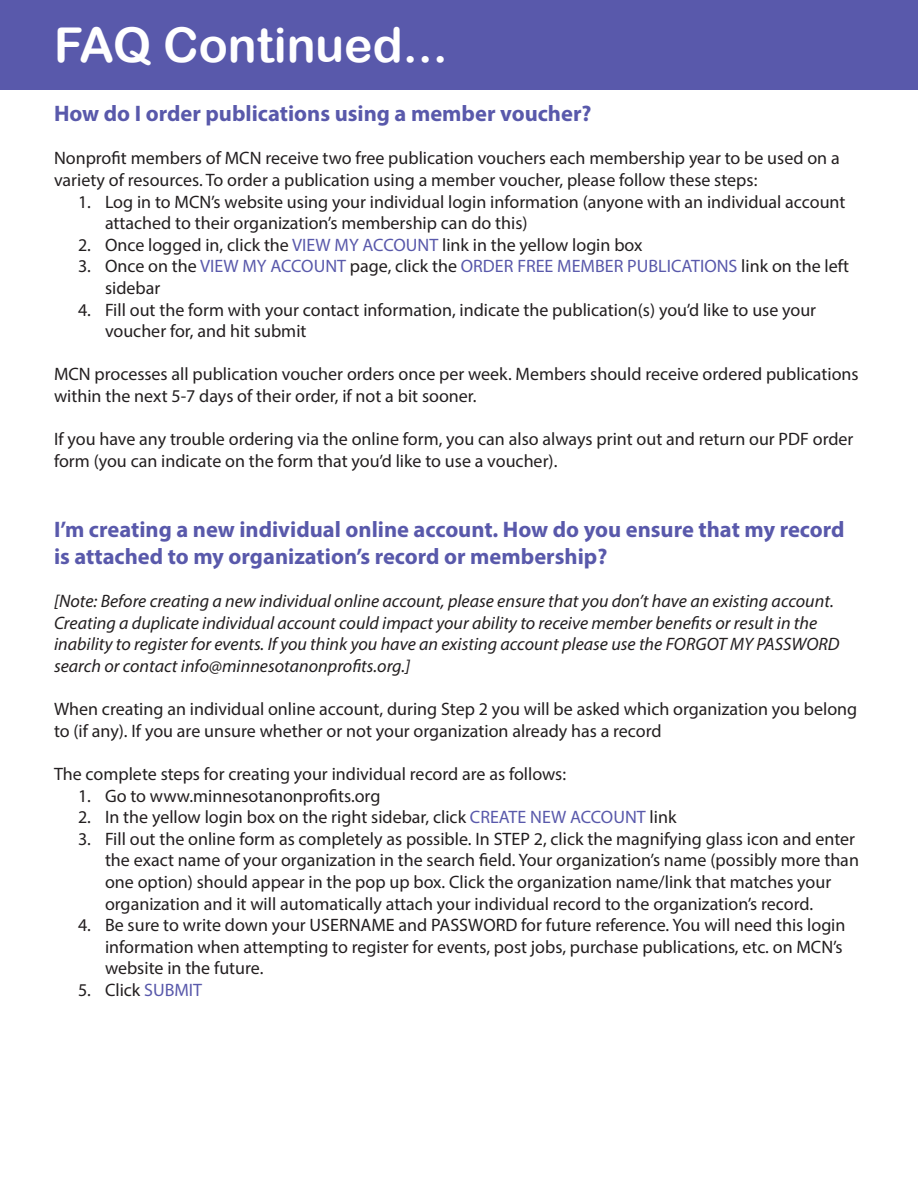
<style>
.page{position:relative;width:918px;height:1188px;background:#fff}
.page>*{position:absolute;margin:0;border:0;box-sizing:border-box;transform-origin:0 0}
.t1{font:48px "Arial Rounded MT Bold";color:#fff}
.t2{font:700 22.5px/27px "Myriad Pro";color:#5959ab}
.t3{font:18px/21.6px "Myriad Pro";color:#231f20}
.t4{font:italic 18px/21.6px "Myriad Pro";color:#231f20}
.s1{color:#5959ab}
</style>
<div class="page">
<div style="left:0;top:0;width:918px;height:90px;background:#5959ab"></div>
<p class="t1" style="left:54px;top:17px;width:395px">FAQ Continued...</p>
<p class="t2" style="left:54px;top:99px;width:539px">How do I order publications using a member voucher?</p>
<p class="t3" style="left:54px;top:147px;width:787px">Nonprofit members of MCN receive two free publication vouchers each membership year to be used on a variety of resources. To order a publication using a member voucher, please follow these steps:</p>
<p class="t3" style="left:105px;top:191px;width:742px;text-indent:-27px">1. Log in to MCN’s website using your individual login information (anyone with an individual account attached to their organization’s membership can do this)</p>
<p class="t3" style="left:78px;top:234px;width:566px">2. Once logged in, click the <span class="s1">VIEW MY ACCOUNT</span> link in the yellow login box</p>
<p class="t3" style="left:105px;top:255px;width:746px;text-indent:-27px">3. Once on the <span class="s1">VIEW MY ACCOUNT</span> page, click the <span class="s1">ORDER FREE MEMBER PUBLICATIONS</span> link on the left sidebar</p>
<p class="t3" style="left:105px;top:299px;width:713px;text-indent:-27px">4. Fill out the form with your contact information, indicate the publication(s) you’d like to use your voucher for, and hit submit</p>
<p class="t3" style="left:54px;top:363px;width:806px">MCN processes all publication voucher orders once per week. Members should receive ordered publications within the next 5-7 days of their order, if not a bit sooner.</p>
<p class="t3" style="left:54px;top:428px;width:801px">If you have any trouble ordering via the online form, you can also always print out and return our PDF order form (you can indicate on the form that you’d like to use a voucher).</p>
<p class="t2" style="left:54px;top:515px;width:792px">I’m creating a new individual online account. How do you ensure that my record is attached to my organization’s record or membership?</p>
<p class="t4" style="left:54px;top:590px;width:787px">[Note: Before creating a new individual online account, please ensure that you don’t have an existing account.<br>Creating a duplicate individual account could impact your ability to receive member benefits or result in the inability to register for events. If you think you have an existing account please use the FORGOT MY PASSWORD search or contact info@minnesotanonprofits.org.]</p>
<p class="t3" style="left:54px;top:698px;width:805px">When creating an individual online account, during Step 2 you will be asked which organization you belong to (if any). If you are unsure whether or not your organization already has a record</p>
<p class="t3" style="left:54px;top:763px;width:514px">The complete steps for creating your individual record are as follows:</p>
<p class="t3" style="left:78px;top:785px;width:304px">1. Go to www.minnesotanonprofits.org</p>
<p class="t3" style="left:78px;top:806px;width:600px">2. In the yellow login box on the right sidebar, click <span class="s1">CREATE NEW ACCOUNT</span> link</p>
<p class="t3" style="left:105px;top:828px;width:755px;text-indent:-27px">3. Fill out the online form as completely as possible. In STEP 2, click the magnifying glass icon and enter the exact name of your organization in the search field. Your organization’s name (possibly more than one option) should appear in the pop up box. Click the organization name/link that matches your organization and it will automatically attach your individual record to the organization’s record.</p>
<p class="t3" style="left:105px;top:914px;width:742px;text-indent:-27px">4. Be sure to write down your USERNAME and PASSWORD for future reference. You will need this login information when attempting to register for events, post jobs, purchase publications, etc. on MCN’s website in the future.</p>
<p class="t3" style="left:78px;top:979px;width:126px">5. Click <span class="s1">SUBMIT</span></p>
</div>
